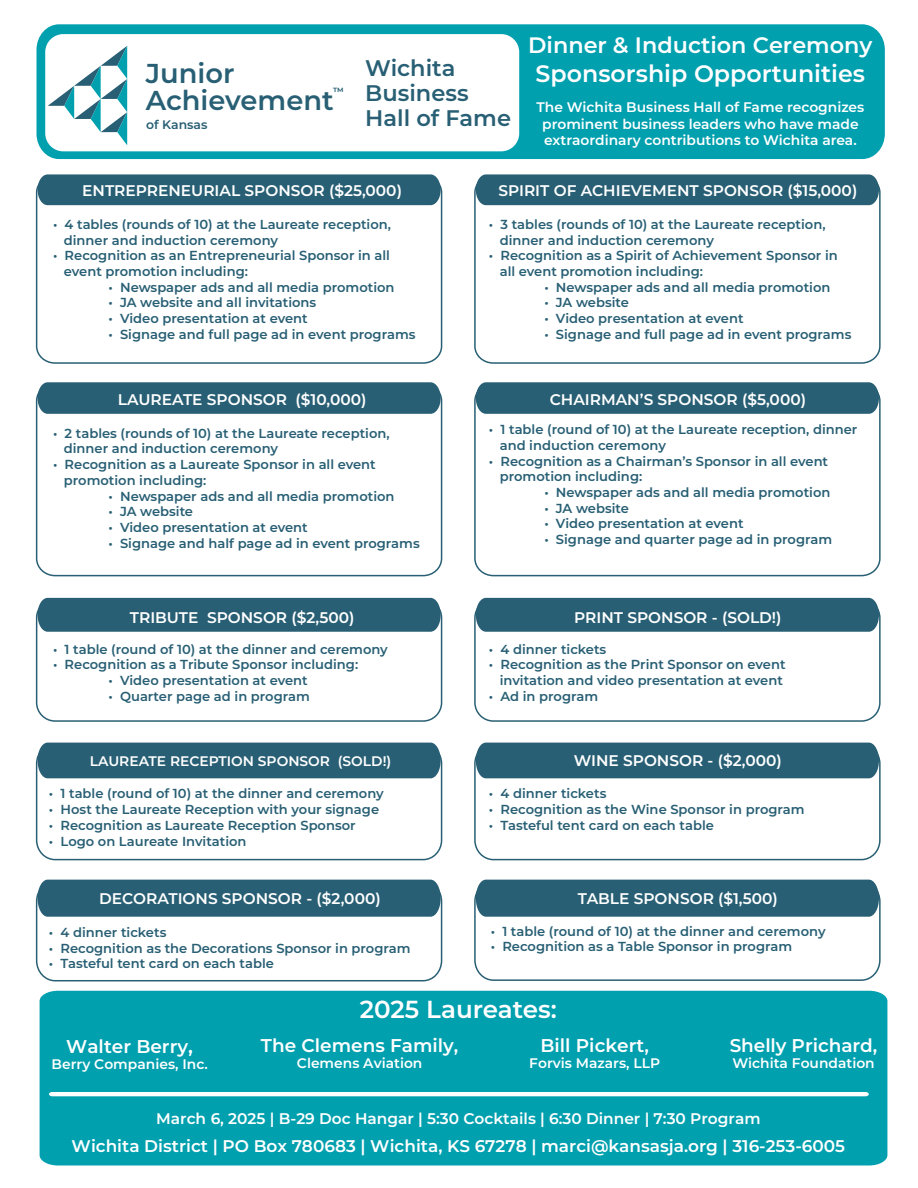
<style>
.page{position:relative;width:918px;height:1188px;background:#fff}
.page>*{position:absolute;margin:0;border:0;box-sizing:border-box;transform-origin:0 0}
.t1{font:600 27.3px/27.3px "Montserrat";color:#285f74}
.t2{font:600 24.6px "Montserrat";color:#fff}
.t3{font:600 23.7px "Montserrat";color:#fff}
.t4{font:600 22.5px/25px "Montserrat";color:#285f74}
.t5{font:600 22.35px "Montserrat";color:#fff}
.t6{font:600 18.45px "Montserrat";color:#fff}
.t7{font:600 16.95px "Montserrat";color:#fff}
.t8{font:600 15.45px "Montserrat";color:#fff}
.t9{font:600 13.8px/16.6px "Montserrat";color:#fff;text-align:center}
.t10{font:600 13.05px/15.8px "Montserrat";color:#285f74}
.t11{font:600 12.45px "Montserrat";color:#285f74}
.t12{font:600 10.35px "Montserrat";color:#285f74}
.s1{font-size:19.95px}
</style>
<div class="page">
<div style="left:38px;top:174px;width:403px;height:31px;background:#285f74"></div>
<div style="left:36px;top:175px;width:406px;height:189px;border:2px solid #285f74;border-radius:18px"></div>
<div style="left:40px;top:991px;width:847px;height:175px;background:#00a0af"></div>
<div style="left:37px;top:24px;width:848px;height:135px;background:#00a0af"></div>
<svg style="left:49px;top:1092px;width:820px;height:4px"></svg>
<div style="left:476px;top:174px;width:403px;height:31px;background:#285f74"></div>
<div style="left:474px;top:175px;width:407px;height:189px;border:2px solid #285f74;border-radius:18px"></div>
<svg style="left:38px;top:382px;width:403px;height:32px;background:#2d6377"></svg>
<div style="left:36px;top:383px;width:406px;height:193px;border:2px solid #285f74;border-radius:18px"></div>
<svg style="left:476px;top:382px;width:403px;height:32px;background:#2d6377"></svg>
<div style="left:474px;top:383px;width:407px;height:193px;border:2px solid #285f74;border-radius:18px"></div>
<div style="left:476px;top:598px;width:402px;height:34px;background:#285f74"></div>
<div style="left:474px;top:599px;width:407px;height:123px;border:2px solid #285f74;border-radius:18px"></div>
<div style="left:476px;top:743px;width:402px;height:35px;background:#285f74"></div>
<div style="left:474px;top:743px;width:407px;height:117px;border:2px solid #285f74;border-radius:19px"></div>
<div style="left:476px;top:880px;width:403px;height:37px;background:#285f74"></div>
<div style="left:474px;top:881px;width:407px;height:100px;border:2px solid #285f74;border-radius:19px"></div>
<div style="left:38px;top:880px;width:403px;height:37px;background:#285f74"></div>
<div style="left:36px;top:881px;width:406px;height:100px;border:2px solid #285f74;border-radius:19px"></div>
<div style="left:38px;top:743px;width:403px;height:35px;background:#285f74"></div>
<div style="left:36px;top:743px;width:406px;height:117px;border:2px solid #285f74;border-radius:19px"></div>
<div style="left:38px;top:598px;width:403px;height:34px;background:#285f74"></div>
<div style="left:36px;top:599px;width:406px;height:123px;border:2px solid #285f74;border-radius:18px"></div>
<div style="left:45px;top:34px;width:474px;height:117px;background:#fff;border-radius:18px"></div>
<svg style="left:48px;top:46px;width:79px;height:99px"></svg>
<h1 class="t1" style="left:146px;top:58px;width:190px">Junior<br>Achievement</h1>
<p class="t11" style="left:146px;top:116px;width:63px">of Kansas</p>
<p class="t12" style="left:333px;top:84px;width:12px">™</p>
<h3 class="t4" style="left:365px;top:54px;width:147px">Wichita<br>Business<br>Hall of Fame</h3>
<h3 class="t5" style="left:528px;top:30px;width:346px">Dinner &amp; Induction Ceremony</h3>
<h3 class="t3" style="left:536px;top:57px;width:331px">Sponsorship Opportunities</h3>
<p class="t9" style="left:537px;top:98px;width:329px">The Wichita Business Hall of Fame recognizes prominent business leaders who have made extraordinary contributions to Wichita area.</p>
<p class="t8" style="left:82px;top:180px;width:321px">ENTREPRENEURIAL SPONSOR ($25,000)</p>
<p class="t10" style="left:64px;top:216px;width:329px;text-indent:-11px">• 4 tables (rounds of 10) at the Laureate reception, dinner and induction ceremony</p>
<p class="t10" style="left:64px;top:247px;width:328px;text-indent:-11px">• Recognition as an Entrepreneurial Sponsor in all event promotion including:</p>
<p class="t10" style="left:108px;top:279px;width:288px">• Newspaper ads and all media promotion</p>
<p class="t10" style="left:108px;top:294px;width:209px">• JA website and all invitations</p>
<p class="t10" style="left:108px;top:310px;width:201px">• Video presentation at event</p>
<p class="t10" style="left:108px;top:326px;width:309px">• Signage and full page ad in event programs</p>
<p class="t8" style="left:118px;top:389px;width:250px">LAUREATE SPONSOR ($10,000)</p>
<p class="t10" style="left:64px;top:425px;width:327px;text-indent:-11px">• 2 tables (rounds of 10) at the Laureate reception, dinner and induction ceremony</p>
<p class="t10" style="left:64px;top:456px;width:313px;text-indent:-11px">• Recognition as a Laureate Sponsor in all event promotion including:</p>
<p class="t10" style="left:108px;top:487px;width:288px">• Newspaper ads and all media promotion</p>
<p class="t10" style="left:108px;top:503px;width:86px">• JA website</p>
<p class="t10" style="left:108px;top:519px;width:201px">• Video presentation at event</p>
<p class="t10" style="left:108px;top:535px;width:313px">• Signage and half page ad in event programs</p>
<p class="t8" style="left:130px;top:606px;width:226px">TRIBUTE SPONSOR ($2,500)</p>
<p class="t10" style="left:53px;top:641px;width:336px">• 1 table (round of 10) at the dinner and ceremony</p>
<p class="t10" style="left:53px;top:656px;width:307px">• Recognition as a Tribute Sponsor including:</p>
<p class="t10" style="left:108px;top:672px;width:201px">• Video presentation at event</p>
<p class="t10" style="left:108px;top:688px;width:203px">• Quarter page ad in program</p>
<p class="t9" style="left:90px;top:752px;width:303px">LAUREATE RECEPTION SPONSOR (SOLD!)</p>
<p class="t10" style="left:49px;top:785px;width:336px">• 1 table (round of 10) at the dinner and ceremony</p>
<p class="t10" style="left:49px;top:801px;width:332px">• Host the Laureate Reception with your signage</p>
<p class="t10" style="left:49px;top:817px;width:308px">• Recognition as Laureate Reception Sponsor</p>
<p class="t10" style="left:49px;top:833px;width:199px">• Logo on Laureate Invitation</p>
<p class="t8" style="left:498px;top:180px;width:360px">SPIRIT OF ACHIEVEMENT SPONSOR ($15,000)</p>
<p class="t10" style="left:500px;top:216px;width:327px;text-indent:-11px">• 3 tables (rounds of 10) at the Laureate reception, dinner and induction ceremony</p>
<p class="t10" style="left:500px;top:247px;width:340px;text-indent:-11px">• Recognition as a Spirit of Achievement Sponsor in all event promotion including:</p>
<p class="t10" style="left:544px;top:279px;width:288px">• Newspaper ads and all media promotion</p>
<p class="t10" style="left:544px;top:294px;width:86px">• JA website</p>
<p class="t10" style="left:544px;top:310px;width:201px">• Video presentation at event</p>
<p class="t10" style="left:544px;top:326px;width:309px">• Signage and full page ad in event programs</p>
<p class="t8" style="left:550px;top:389px;width:258px">CHAIRMAN’S SPONSOR ($5,000)</p>
<p class="t10" style="left:500px;top:421px;width:359px;text-indent:-11px">• 1 table (round of 10) at the Laureate reception, dinner and induction ceremony</p>
<p class="t10" style="left:500px;top:452px;width:330px;text-indent:-11px">• Recognition as a Chairman’s Sponsor in all event promotion including:</p>
<p class="t10" style="left:544px;top:484px;width:288px">• Newspaper ads and all media promotion</p>
<p class="t10" style="left:544px;top:500px;width:86px">• JA website</p>
<p class="t10" style="left:544px;top:515px;width:201px">• Video presentation at event</p>
<p class="t10" style="left:544px;top:531px;width:289px">• Signage and quarter page ad in program</p>
<p class="t8" style="left:574px;top:606px;width:209px">PRINT SPONSOR - (SOLD!)</p>
<p class="t10" style="left:489px;top:641px;width:119px">• 4 dinner tickets</p>
<p class="t10" style="left:489px;top:656px;width:298px;text-align:right">• Recognition as the Print Sponsor on event invitation and video presentation at event</p>
<p class="t10" style="left:489px;top:688px;width:111px">• Ad in program</p>
<p class="t8" style="left:574px;top:750px;width:210px">WINE SPONSOR - ($2,000)</p>
<p class="t10" style="left:489px;top:785px;width:119px">• 4 dinner tickets</p>
<p class="t10" style="left:489px;top:801px;width:317px">• Recognition as the Wine Sponsor in program</p>
<p class="t10" style="left:489px;top:817px;width:226px">• Tasteful tent card on each table</p>
<p class="t8" style="left:99px;top:887px;width:283px">DECORATIONS SPONSOR - ($2,000)</p>
<p class="t8" style="left:578px;top:887px;width:201px">TABLE SPONSOR ($1,500)</p>
<p class="t10" style="left:49px;top:924px;width:119px">• 4 dinner tickets</p>
<p class="t10" style="left:49px;top:940px;width:363px">• Recognition as the Decorations Sponsor in program</p>
<p class="t10" style="left:49px;top:955px;width:226px">• Tasteful tent card on each table</p>
<p class="t10" style="left:491px;top:922px;width:336px">• 1 table (round of 10) at the dinner and ceremony</p>
<p class="t10" style="left:491px;top:938px;width:303px">• Recognition as a Table Sponsor in program</p>
<h3 class="t6" style="left:66px;top:1033px;width:128px">Walter Berry<span class="s1">,</span></h3>
<p class="t9" style="left:52px;top:1056px;width:158px">Berry Companies, Inc.</p>
<h2 class="t2" style="left:360px;top:992px;width:198px">2025 Laureates:</h2>
<h3 class="t6" style="left:261px;top:1032px;width:199px">The Clemens Family,</h3>
<p class="t9" style="left:297px;top:1054px;width:127px">Clemens Aviation</p>
<h3 class="t6" style="left:540px;top:1032px;width:110px">Bill Pickert,</h3>
<p class="t9" style="left:529px;top:1054px;width:132px">Forvis Mazars, LLP</p>
<h3 class="t6" style="left:730px;top:1032px;width:149px">Shelly Prichard,</h3>
<p class="t9" style="left:732px;top:1054px;width:144px">Wichita Foundation</p>
<p class="t8" style="left:156px;top:1108px;width:606px">March 6, 2025 | B-29 Doc Hangar | 5:30 Cocktails | 6:30 Dinner | 7:30 Program</p>
<p class="t7" style="left:72px;top:1134px;width:775px">Wichita District | PO Box 780683 | Wichita, KS 67278 | marci@kansasja.org | 316-253-6005</p>
</div>
